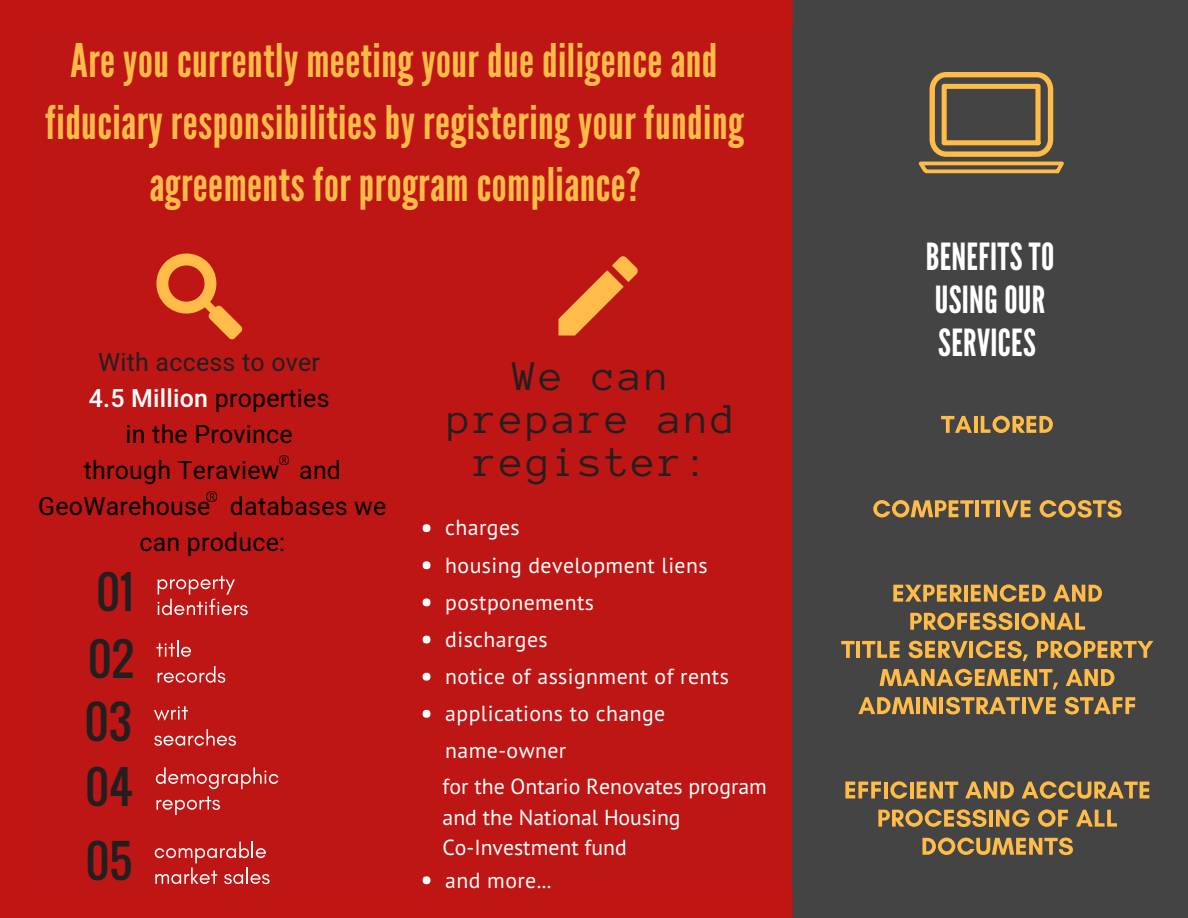
<style>
.page{position:relative;width:1188px;height:918px;background:#fff}
.page>*{position:absolute;margin:0;border:0;box-sizing:border-box;transform-origin:0 0}
.t1{font:46.35px/61.9px "League Gothic";letter-spacing:.01em;color:#ffbc49;text-align:center}
.t2{font:45px "Oswald";color:#231f20}
.t3{font:44.7px "Oswald";color:#231f20}
.t4{font:44.55px "Oswald";color:#231f20}
.t5{font:44.4px/67.5px "Oswald";color:#231f20}
.t6{font:43.65px/42.8px "Anonymous Pro";letter-spacing:.06em;color:#231f20;text-align:center}
.t7{font:37.35px/42.8px "League Gothic";letter-spacing:.01em;color:#fff}
.t8{font:24.9px/36px "Heebo";letter-spacing:.01em;color:#000;text-align:center}
.t9{font:21.75px/36.9px "PT Sans";letter-spacing:.02em;color:#fff}
.t10{font:21.75px/30.5px "PT Sans";color:#fff}
.s1{color:#231f20}
.s2{font-weight:500;color:#fff}
</style>
<div class="page">
<svg style="left:793px;top:0;width:395px;height:918px;fill:#444"></svg>
<div style="left:0;top:0;width:793px;height:918px;background:#bd1614"></div>
<h1 class="t1" style="left:45px;top:34px;width:700px">Are you currently meeting your due diligence and fiduciary responsibilities by registering your funding agreements for program compliance?</h1>
<p class="t8" style="left:38px;top:343px;width:350px"><span class="s1">With access to over<br></span><span class="s2">4.5 Million</span> properties<br>in the Province<br>through Teraview and<br>GeoWarehouse databases we can produce:</p>
<h3 class="t6" style="left:447px;top:359px;width:289px">We can prepare and register:</h3>
<p class="t9" style="left:443px;top:512px;width:326px">charges<br>housing development liens postponements<br>discharges<br>notice of assignment of rents applications to change name-owner<br>for the Ontario Renovates program</p>
<p class="t10" style="left:442px;top:804px;width:240px">and the National Housing<br>Co-Investment fund</p>
<p class="t9" style="left:445px;top:864px;width:108px">and more...</p>
<h3 class="t5" style="left:88px;top:562px;width:47px">01<br>02</h3>
<h2 class="t2" style="left:85px;top:700px;width:48px">03</h2>
<h3 class="t4" style="left:86px;top:764px;width:49px">04</h3>
<h3 class="t3" style="left:86px;top:838px;width:48px">05</h3>
<h3 class="t7" style="left:926px;top:239px;width:130px">BENEFITS TO<br>USING OUR<br>SERVICES</h3>
</div>
